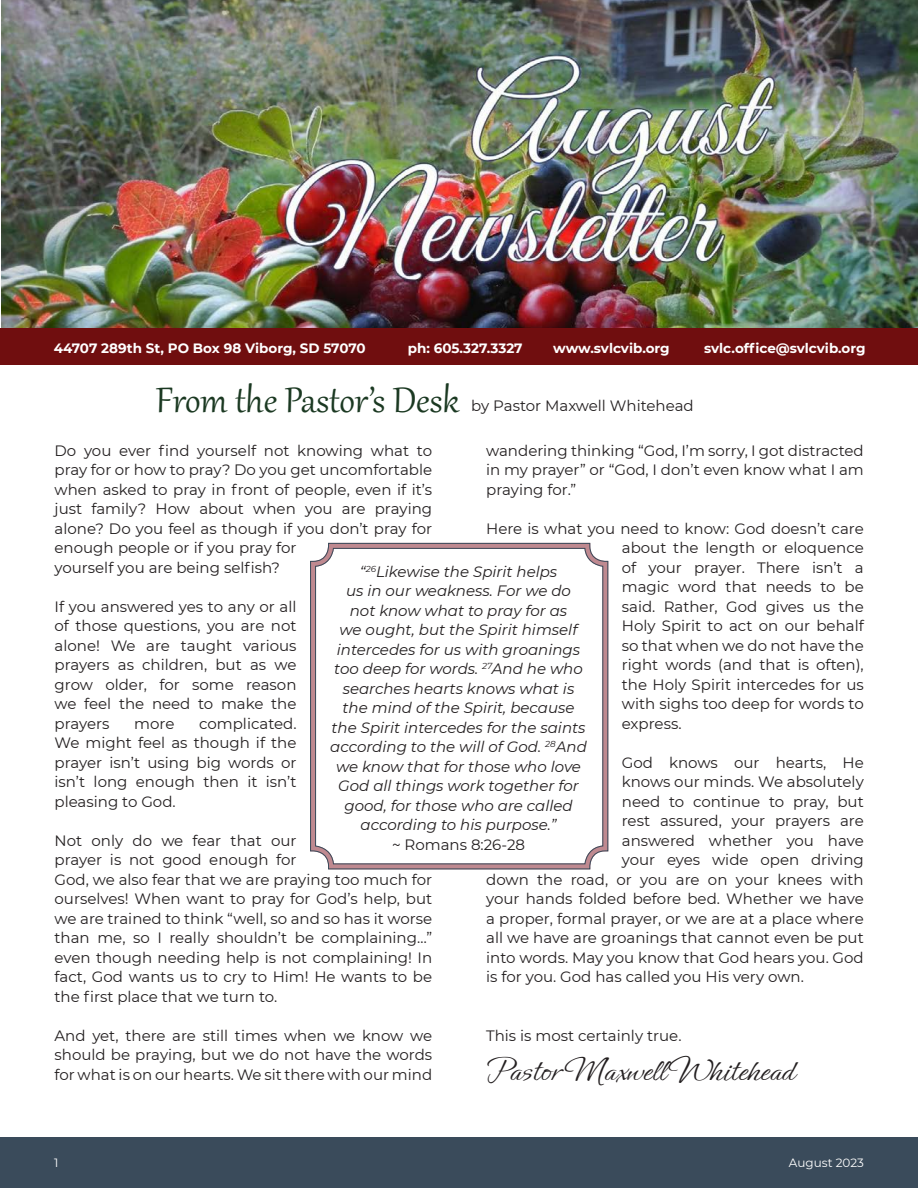
<style>
.page{position:relative;width:918px;height:1188px;background:#fff}
.page>*{position:absolute;margin:0;border:0;box-sizing:border-box;transform-origin:0 0}
.Article_section_Titl{font:43.5px "Gabriola";color:#1b3922}
.t1{font:34.5px "Ephesis";color:#231f20}
.t2{font:15px/19.5px "Montserrat";color:#231f20;text-align:justify}
.t3{font:italic 15px/19.5px "Montserrat";color:#231f20;text-align:center}
.t4{font:700 13.5px "Montserrat";color:#fff}
.t5{font:12px "Montserrat";color:#fff}
.s1{font-style:normal}
</style>
<div class="page">
<div style="left:0;top:1137px;width:918px;height:51px;background:#3a4b5b"></div>
<img style="left:1px;top:0;width:917px;height:328px">
<div style="left:0;top:328px;width:918px;height:37px;background:#700e0f"></div>
<svg style="left:310px;top:542px;width:299px;height:328px"></svg>
<div style="left:315px;top:548px;width:288px;height:316px;border:1px solid #3a4b5b;border-radius:18px"></div>
<p class="t4" style="left:54px;top:339px;width:313px">44707 289th St, PO Box 98 Viborg, SD 57070</p>
<p class="t4" style="left:408px;top:339px;width:116px">ph: 605.327.3327</p>
<p class="t4" style="left:553px;top:339px;width:118px">www.svlcvib.org</p>
<p class="t4" style="left:704px;top:339px;width:163px">svlc.office@svlcvib.org</p>
<p class="Article_section_Titl" style="left:156px;top:371px;width:305px">From the Pastor’s Desk</p>
<p class="t2" style="left:471px;top:395px;width:224px">by Pastor Maxwell Whitehead</p>
<p class="t2" style="left:486px;top:440px;width:379px">wandering thinking “God, I’m sorry, I got distracted in my prayer” or “God, I don’t even know what I am praying for.”</p>
<p class="t2" style="left:622px;top:518px;width:243px;text-indent:-136px">Here is what you need to know: God doesn’t care about the length or eloquence of your prayer. There isn’t a magic word that needs to be said. Rather, God gives us the Holy Spirit to act on our behalf so that when we do not have the right words (and that is often), the Holy Spirit intercedes for us with sighs too deep for words to express.</p>
<p class="t2" style="left:622px;top:752px;width:243px">God knows our hearts, He</p>
<p class="t2" style="left:622px;top:772px;width:243px">knows our minds. We absolutely</p>
<p class="t2" style="left:622px;top:791px;width:243px">need to continue to pray, but</p>
<p class="t2" style="left:622px;top:811px;width:243px">rest assured, your prayers are</p>
<p class="t2" style="left:622px;top:830px;width:243px">answered whether you have</p>
<p class="t2" style="left:622px;top:850px;width:243px">your eyes wide open driving</p>
<p class="t2" style="left:486px;top:869px;width:379px">down the road, or you are on your knees with</p>
<p class="t2" style="left:486px;top:889px;width:379px">your hands folded before bed. Whether we have</p>
<p class="t2" style="left:486px;top:908px;width:379px">a proper, formal prayer, or we are at a place where</p>
<p class="t2" style="left:486px;top:928px;width:379px">all we have are groanings that cannot even be put</p>
<p class="t2" style="left:486px;top:947px;width:379px">into words. May you know that God hears you. God</p>
<p class="t2" style="left:486px;top:967px;width:319px">is for you. God has called you His very own.</p>
<p class="t2" style="left:55px;top:440px;width:379px;text-align:left">Do you ever find yourself not knowing what to pray for or how to pray? Do you get uncomfortable when asked to pray in front of people, even if it’s just family? How about when you are praying alone? Do you feel as though if you don’t pray for enough people or if you pray for<br>yourself you are being selfish?</p>
<p class="t2" style="left:55px;top:596px;width:243px">If you answered yes to any or all of those questions, you are not alone! We are taught various prayers as children, but as we grow older, for some reason we feel the need to make the prayers</p>
<p class="t3" style="left:330px;top:561px;width:258px">“<sup>26</sup>Likewise the Spirit helps<br>us in our weakness. For we do<br>not know what to pray for as<br>we ought, but the Spirit himself intercedes for us with groanings too deep for words. <sup>27</sup>And he who searches hearts knows what is the mind of the Spirit, because the Spirit intercedes for the saints according to the will of God. <sup>28</sup>And we know that for those who love<br>God all things work together for good, for those who are called according to his purpose.”<br><span class="s1">~ Romans 8:26-28</span></p>
<p class="t2" style="left:55px;top:713px;width:243px;text-indent:145px">complicated.<br>We might feel as though if the prayer isn’t using big words or isn’t long enough then it isn’t pleasing to God.</p>
<p class="t2" style="left:55px;top:830px;width:379px;text-align:left">Not only do we fear that our<br>prayer is not good enough for<br>God, we also fear that we are praying too much for ourselves! When want to pray for God’s help, but we are trained to think “well, so and so has it worse than me, so I really shouldn’t be complaining…” even though needing help is not complaining! In fact, God wants us to cry to Him! He wants to be the first place that we turn to.</p>
<p class="t2" style="left:55px;top:1025px;width:379px">And yet, there are still times when we know we should be praying, but we do not have the words for what is on our hearts. We sit there with our mind</p>
<p class="t2" style="left:134px;top:713px;width:42px">more</p>
<p class="t2" style="left:486px;top:1025px;width:197px">This is most certainly true.</p>
<p class="t1" style="left:486px;top:1048px;width:310px">Pastor Maxwell Whitehead</p>
<p class="t5" style="left:54px;top:1154px;width:6px">1</p>
<p class="t5" style="left:789px;top:1154px;width:77px">August 2023</p>
</div>
